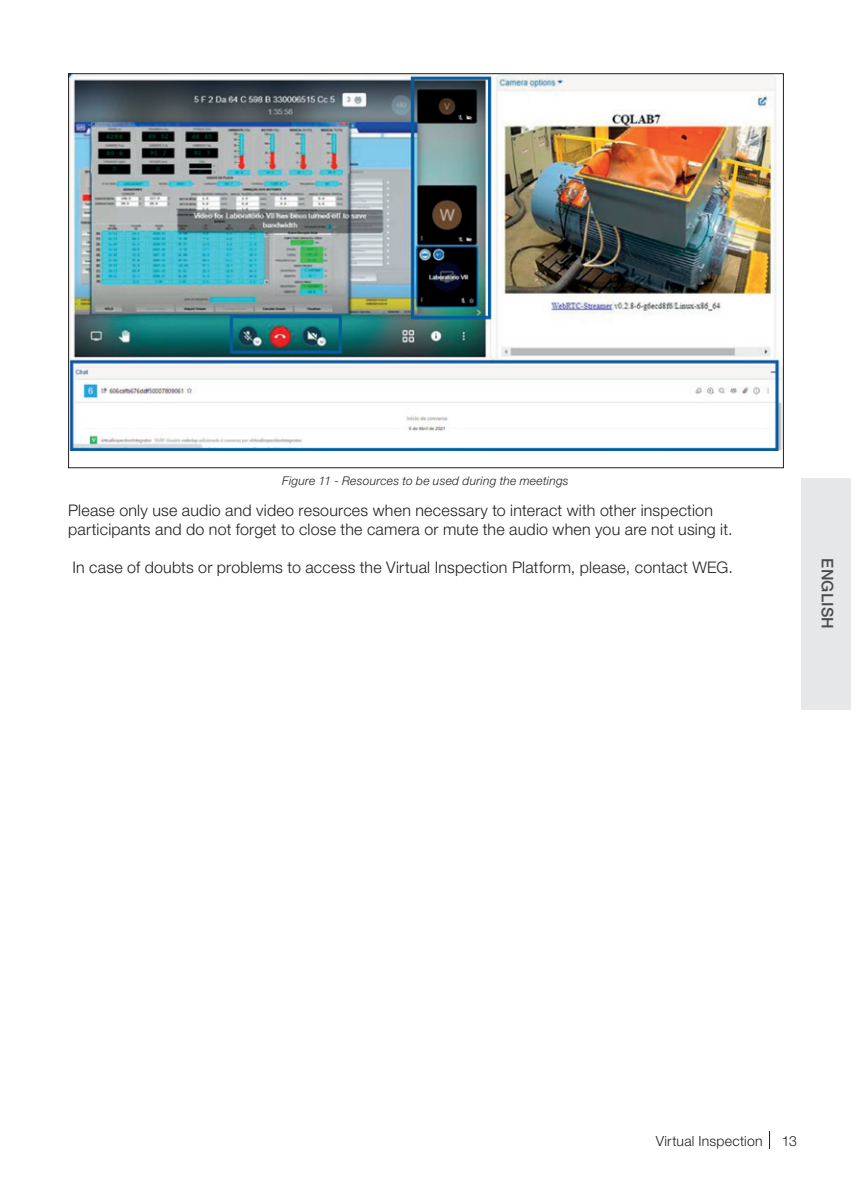
<style>
.page{position:relative;width:851px;height:1191px;background:#fff}
.page>*{position:absolute;margin:0;border:0;box-sizing:border-box;transform-origin:0 0}
.t1{font:300 16px "Helvetica Neue LT Pro";letter-spacing:.015em;color:#231f20}
.t2{font:500 16px "Helvetica Neue LT Pro";letter-spacing:.015em;color:#4b4c4d}
.t3{font:300 14px "Helvetica Neue LT Pro";letter-spacing:.02em;color:#231f20}
.t4{font:italic 300 12px "Helvetica Neue LT Pro";letter-spacing:.02em;color:#231f20}
</style>
<div class="page">
<div style="left:801px;top:478px;width:49px;height:231px;background:#e6e7e9"></div>
<img style="left:70px;top:75px;width:711px;height:376px">
<p class="t4" style="left:282px;top:473px;width:288px">Figure 11 - Resources to be used during the meetings</p>
<p class="t1" style="left:68px;top:500px;width:646px">Please only use audio and video resources when necessary to interact with other inspection</p>
<p class="t1" style="left:68px;top:519px;width:666px">participants and do not forget to close the camera or mute the audio when you are not using it.</p>
<p class="t1" style="left:72px;top:558px;width:662px">In case of doubts or problems to access the Virtual Inspection Platform, please, contact WEG.</p>
<p class="t2" style="left:836px;top:558px;width:72px;rotate:90deg">ENGLISH</p>
<p class="t3" style="left:655px;top:1132px;width:108px">Virtual Inspection</p>
<p class="t3" style="left:781px;top:1132px;width:16px">13</p>
</div>
